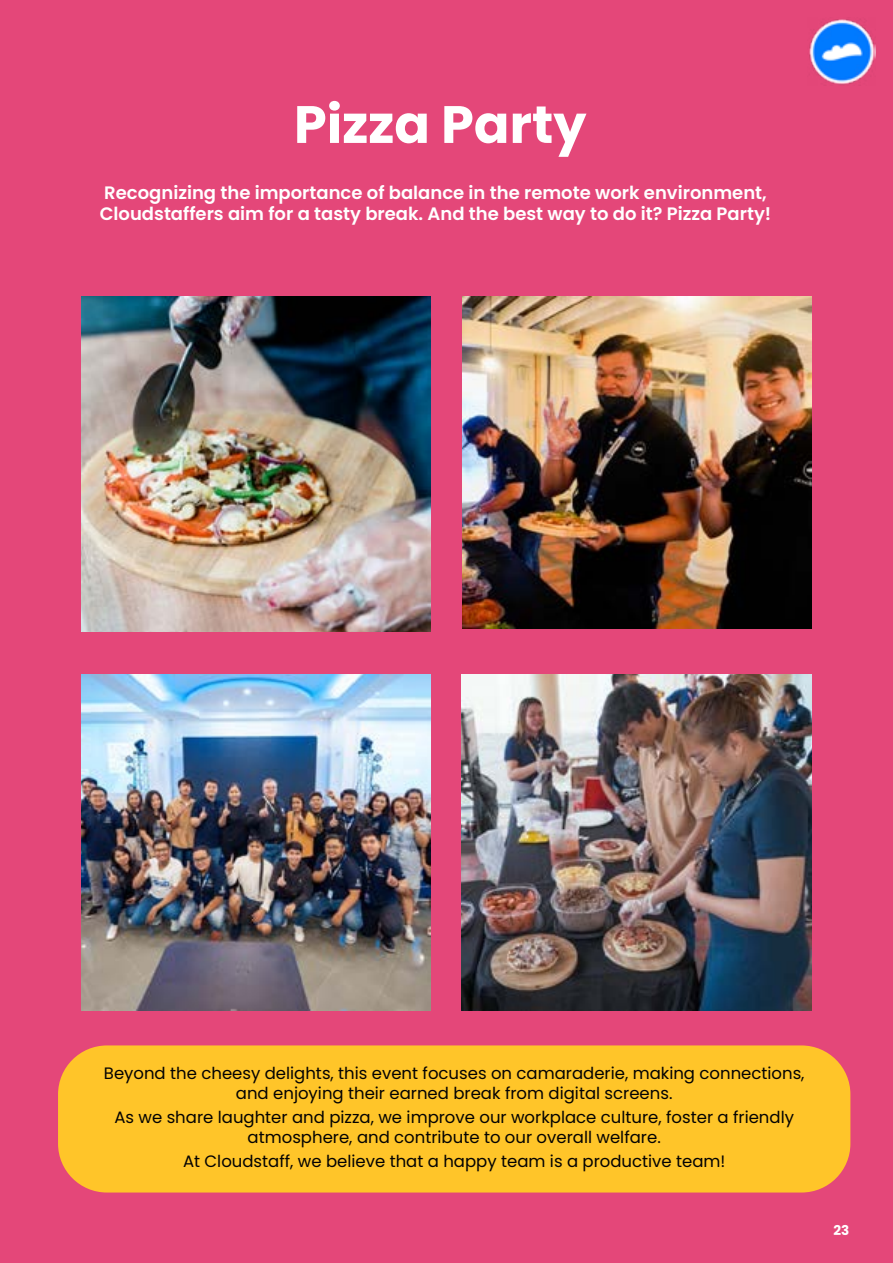
<style>
.page{position:relative;width:893px;height:1263px;background:#fff}
.page>*{position:absolute;margin:0;border:0;box-sizing:border-box;transform-origin:0 0}
.t1{font:700 52.5px "Poppins";color:#fff}
.t2{font:600 18px/21px "Poppins";color:#fff}
.t3{font:16.5px/19.8px "Poppins";color:#030203;text-align:center}
.t4{font:700 13.5px "Poppins";color:#fff}
</style>
<div class="page">
<hr style="left:0;top:0;width:1px;height:1263px;background:#ffc529">
<div style="left:1px;top:0;width:892px;height:1263px;background:#e44779"></div>
<div style="left:58px;top:1045px;width:792px;height:147px;background:#ffc529;border-radius:49px"></div>
<img style="left:81px;top:296px;width:349px;height:335px">
<img style="left:462px;top:296px;width:350px;height:333px">
<img style="left:461px;top:675px;width:351px;height:335px">
<img style="left:81px;top:675px;width:349px;height:335px">
<img style="left:809px;top:19px;width:67px;height:66px">
<h1 class="t1" style="left:294px;top:94px;width:294px">Pizza Party</h1>
<p class="t2" style="left:100px;top:183px;width:673px">Recognizing the importance of balance in the remote work environment,<br>Cloudstaffers aim for a tasty break. And the best way to do it? Pizza Party!</p>
<p class="t3" style="left:104px;top:1064px;width:702px">Beyond the cheesy delights, this event focuses on camaraderie, making connections, and enjoying their earned break from digital screens.</p>
<p class="t3" style="left:114px;top:1108px;width:681px">As we share laughter and pizza, we improve our workplace culture, foster a friendly atmosphere, and contribute to our overall welfare.</p>
<p class="t3" style="left:183px;top:1152px;width:544px">At Cloudstaff, we believe that a happy team is a productive team!</p>
<p class="t4" style="left:833px;top:1222px;width:17px">23</p>
</div>
